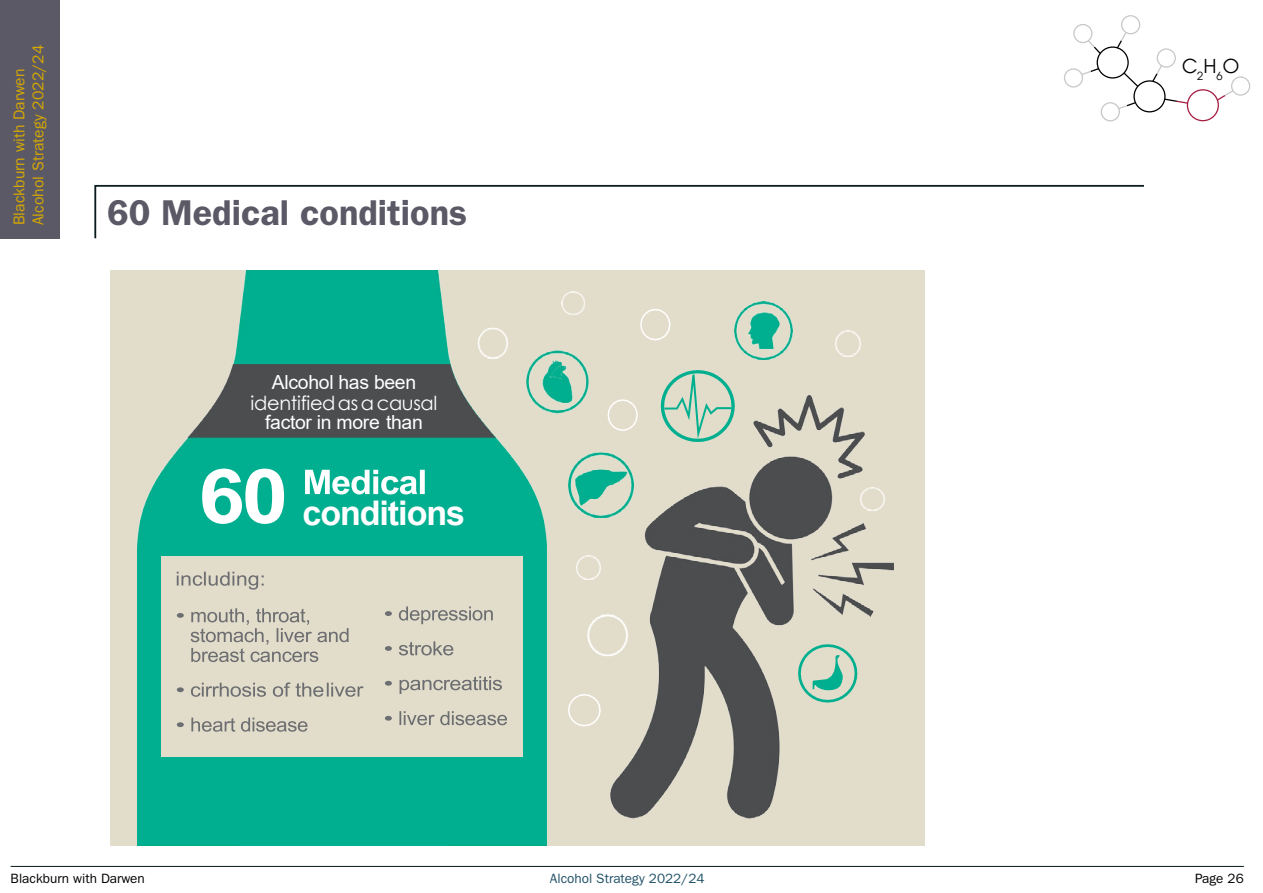
<style>
.page{position:relative;width:1263px;height:893px;background:#fff}
.page>*{position:absolute;margin:0;border:0;box-sizing:border-box;transform-origin:0 0}
.t1{font:600 36px "ITC Franklin Gothic Std";color:#5b5966}
.t2{font:700 34.05px "Arial";letter-spacing:-.03em;color:#fff}
.t3{font:21px "Avignon";color:#000}
.t4{font:19.35px "Arial";letter-spacing:-.015em;color:#fff}
.t5{font:19.35px "Century Gothic";letter-spacing:-.015em;color:#fff}
.t6{font:15.75px/18.9px "ITC Franklin Gothic Std";color:#d7a900}
.t7{font:13.5px "ITC Franklin Gothic Std";color:#000}
.t8{font:13.5px "ITC Franklin Gothic Std";color:#1f5067}
</style>
<div class="page">
<hr style="left:11px;top:866px;width:1233px;height:1px;background:#081b1d">
<div style="left:1096px;top:46px;width:33px;height:33px;border:1px solid #000;border-radius:50%"></div>
<div style="left:1187px;top:89px;width:32px;height:32px;border:1px solid #a51d42;border-radius:50%"></div>
<div style="left:1121px;top:15px;width:19px;height:19px;border:1px solid #c7c8c8;border-radius:50%"></div>
<div style="left:1231px;top:76px;width:19px;height:20px;border:1px solid #c7c8c8;border-radius:50%"></div>
<div style="left:1073px;top:24px;width:19px;height:19px;border:1px solid #c7c8c8;border-radius:50%"></div>
<div style="left:1064px;top:68px;width:19px;height:20px;border:1px solid #c7c8c8;border-radius:50%"></div>
<div style="left:1133px;top:80px;width:32px;height:32px;border:1px solid #000;border-radius:50%"></div>
<div style="left:1157px;top:48px;width:19px;height:20px;border:1px solid #c7c8c8;border-radius:50%"></div>
<div style="left:1101px;top:102px;width:19px;height:19px;border:1px solid #c7c8c8;border-radius:50%"></div>
<svg style="left:1122px;top:71px;width:18px;height:17px"></svg>
<svg style="left:1163px;top:98px;width:26px;height:7px"></svg>
<svg style="left:1151px;top:64px;width:12px;height:19px"></svg>
<svg style="left:1115px;top:31px;width:12px;height:19px"></svg>
<svg style="left:1117px;top:101px;width:20px;height:9px"></svg>
<svg style="left:1080px;top:67px;width:20px;height:9px"></svg>
<svg style="left:1086px;top:39px;width:16px;height:16px"></svg>
<svg style="left:1216px;top:89px;width:19px;height:13px"></svg>
<div style="left:0;top:0;width:60px;height:238px;background:#5b5966"></div>
<svg style="left:94px;top:184px;width:1050px;height:55px"></svg>
<div style="left:110px;top:270px;width:814px;height:575px;background:#e2ddcb"></div>
<img style="left:138px;top:270px;width:755px;height:575px">
<svg style="left:798px;top:644px;width:59px;height:59px"></svg>
<svg style="left:661px;top:370px;width:74px;height:72px"></svg>
<img style="left:735px;top:302px;width:57px;height:57px">
<svg style="left:640px;top:309px;width:30px;height:31px"></svg>
<svg style="left:607px;top:399px;width:31px;height:32px"></svg>
<img style="left:562px;top:292px;width:22px;height:23px">
<img style="left:835px;top:330px;width:26px;height:26px">
<svg style="left:568px;top:694px;width:33px;height:32px"></svg>
<img style="left:577px;top:556px;width:24px;height:23px">
<img style="left:861px;top:487px;width:24px;height:24px">
<div style="left:161px;top:556px;width:362px;height:200px;background:#e2ddcb"></div>
<div style="left:302px;top:461px;width:171px;height:72px;background:#00af90"></div>
<svg style="left:305px;top:470px;width:120px;height:24px;background:#80d7c8"></svg>
<div style="left:199px;top:451px;width:90px;height:90px;background:#00af90"></div>
<svg style="left:202px;top:469px;width:82px;height:55px;background:#94ddd0"></svg>
<div style="left:250px;top:370px;width:189px;height:63px;background:#4c4d4f"></div>
<img style="left:388px;top:614px;width:116px;height:112px">
<svg style="left:385px;top:611px;width:7px;height:5px"></svg>
<svg style="left:399px;top:606px;width:94px;height:18px"></svg>
<svg style="left:385px;top:646px;width:7px;height:5px"></svg>
<svg style="left:399px;top:641px;width:54px;height:14px"></svg>
<svg style="left:385px;top:681px;width:7px;height:5px"></svg>
<svg style="left:400px;top:676px;width:102px;height:18px"></svg>
<svg style="left:385px;top:716px;width:7px;height:5px"></svg>
<svg style="left:399px;top:711px;width:108px;height:14px"></svg>
<svg style="left:177px;top:572px;width:87px;height:18px"></svg>
<svg style="left:177px;top:613px;width:7px;height:5px"></svg>
<svg style="left:191px;top:608px;width:158px;height:54px"></svg>
<svg style="left:177px;top:687px;width:7px;height:5px"></svg>
<svg style="left:191px;top:683px;width:75px;height:14px"></svg>
<svg style="left:273px;top:682px;width:17px;height:15px"></svg>
<svg style="left:296px;top:683px;width:68px;height:14px"></svg>
<svg style="left:177px;top:722px;width:7px;height:5px"></svg>
<svg style="left:191px;top:718px;width:44px;height:14px"></svg>
<svg style="left:241px;top:718px;width:66px;height:14px"></svg>
<p class="t6" style="left:10px;top:225px;width:182px;rotate:-90deg">Blackburn with Darwen<br>Alcohol Strategy 2022/24</p>
<h1 class="t1" style="left:107px;top:191px;width:362px">60 Medical conditions</h1>
<p class="t4" style="left:272px;top:369px;width:146px">Alcohol has been</p>
<p class="t5" style="left:251px;top:389px;width:188px">identifiedasacausal</p>
<p class="t4" style="left:265px;top:409px;width:159px">factor in more than</p>
<h2 class="t2" style="left:302px;top:489px;width:164px">conditions</h2>
<h3 class="t3" style="left:1182px;top:50px;width:59px">C<sub>2</sub>H<sub>6</sub>O</h3>
<p class="t7" style="left:11px;top:871px;width:136px">Blackburn with Darwen</p>
<p class="t8" style="left:550px;top:871px;width:156px">Alcohol Strategy 2022/24</p>
<p class="t7" style="left:1195px;top:871px;width:50px">Page 26</p>
</div>
